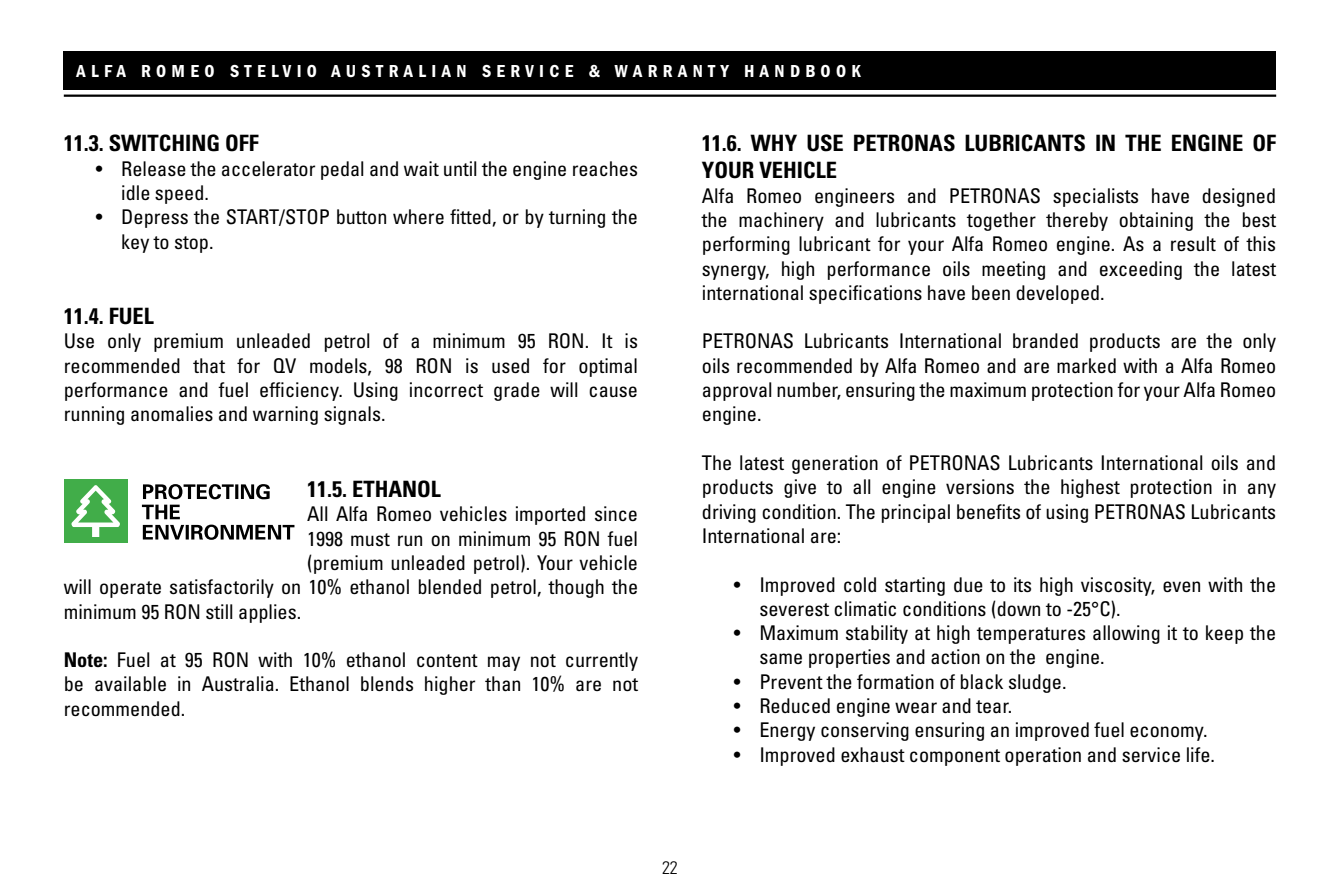
<style>
.page{position:relative;width:1340px;height:893px;background:#fff}
.page>*{position:absolute;margin:0;border:0;box-sizing:border-box;transform-origin:0 0}
.t1{font:700 condensed 22.5px/27px "Univers";color:#000}
.t2{font:condensed 20.25px/24.3px "Univers";color:#000;text-align:justify}
.t3{font:600 condensed 18px "Franklin Gothic";letter-spacing:.3em;color:#fff}
.t4{font:300 condensed 18px "Univers";color:#000}
.s1{font-weight:700}
</style>
<div class="page">
<hr style="left:64px;top:95px;width:1212px;height:2px;background:#000">
<div style="left:64px;top:51px;width:1212px;height:38px;background:#000"></div>
<div style="left:64px;top:479px;width:64px;height:64px;background:#41ad49"></div>
<svg style="left:71px;top:485px;width:49px;height:51px"></svg>
<svg style="left:143px;top:525px;width:151px;height:15px"></svg>
<svg style="left:142px;top:505px;width:38px;height:14px"></svg>
<svg style="left:143px;top:484px;width:127px;height:15px"></svg>
<p class="t3" style="left:77px;top:61px;width:786px">ALFA ROMEO STELVIO AUSTRALIAN SERVICE &amp; WARRANTY HANDBOOK</p>
<p class="t1" style="left:64px;top:129px;width:196px">11.3. SWITCHING OFF</p>
<p class="t2" style="left:121px;top:156px;width:518px;text-indent:-26px">• Release the accelerator pedal and wait until the engine reaches idle speed.</p>
<p class="t2" style="left:121px;top:204px;width:518px;text-indent:-26px">• Depress the START/STOP button where fitted, or by turning the key to stop.</p>
<p class="t1" style="left:64px;top:302px;width:91px">11.4. FUEL</p>
<p class="t2" style="left:64px;top:329px;width:576px">Use only premium unleaded petrol of a minimum 95 RON. It is recommended that for QV models, 98 RON is used for optimal performance and fuel efficiency. Using incorrect grade will cause running anomalies and warning signals.</p>
<p class="t1" style="left:307px;top:475px;width:135px">11.5. ETHANOL</p>
<p class="t2" style="left:307px;top:501px;width:332px">All Alfa Romeo vehicles imported since</p>
<p class="t2" style="left:307px;top:526px;width:332px">1998 must run on minimum 95 RON fuel</p>
<p class="t2" style="left:307px;top:550px;width:332px">(premium unleaded petrol). Your vehicle</p>
<p class="t2" style="left:64px;top:574px;width:576px">will operate satisfactorily on 10% ethanol blended petrol, though the</p>
<p class="t2" style="left:64px;top:599px;width:239px">minimum 95 RON still applies.</p>
<p class="t2" style="left:64px;top:647px;width:576px"><span class="s1">Note:</span> Fuel at 95 RON with 10% ethanol content may not currently be available in Australia. Ethanol blends higher than 10% are not recommended.</p>
<p class="t1" style="left:702px;top:129px;width:576px">11.6. WHY USE PETRONAS LUBRICANTS IN THE ENGINE OF<br>YOUR VEHICLE</p>
<p class="t2" style="left:702px;top:183px;width:576px">Alfa Romeo engineers and PETRONAS specialists have designed the machinery and lubricants together thereby obtaining the best performing lubricant for your Alfa Romeo engine. As a result of this synergy, high performance oils meeting and exceeding the latest international specifications have been developed.</p>
<p class="t2" style="left:702px;top:329px;width:576px">PETRONAS Lubricants International branded products are the only oils recommended by Alfa Romeo and are marked with a Alfa Romeo approval number, ensuring the maximum protection for your Alfa Romeo engine.</p>
<p class="t2" style="left:702px;top:450px;width:576px">The latest generation of PETRONAS Lubricants International oils and products give to all engine versions the highest protection in any driving condition. The principal benefits of using PETRONAS Lubricants International are:</p>
<p class="t2" style="left:759px;top:572px;width:518px;text-indent:-26px">• Improved cold starting due to its high viscosity, even with the severest climatic conditions (down to -25°C).</p>
<p class="t2" style="left:759px;top:620px;width:518px;text-indent:-26px">• Maximum stability at high temperatures allowing it to keep the same properties and action on the engine.</p>
<p class="t2" style="left:733px;top:669px;width:334px">• Prevent the formation of black sludge.</p>
<p class="t2" style="left:733px;top:693px;width:280px">• Reduced engine wear and tear.</p>
<p class="t2" style="left:733px;top:717px;width:475px">• Energy conserving ensuring an improved fuel economy.</p>
<p class="t2" style="left:733px;top:742px;width:483px">• Improved exhaust component operation and service life.</p>
<p class="t4" style="left:662px;top:857px;width:17px">22</p>
</div>
